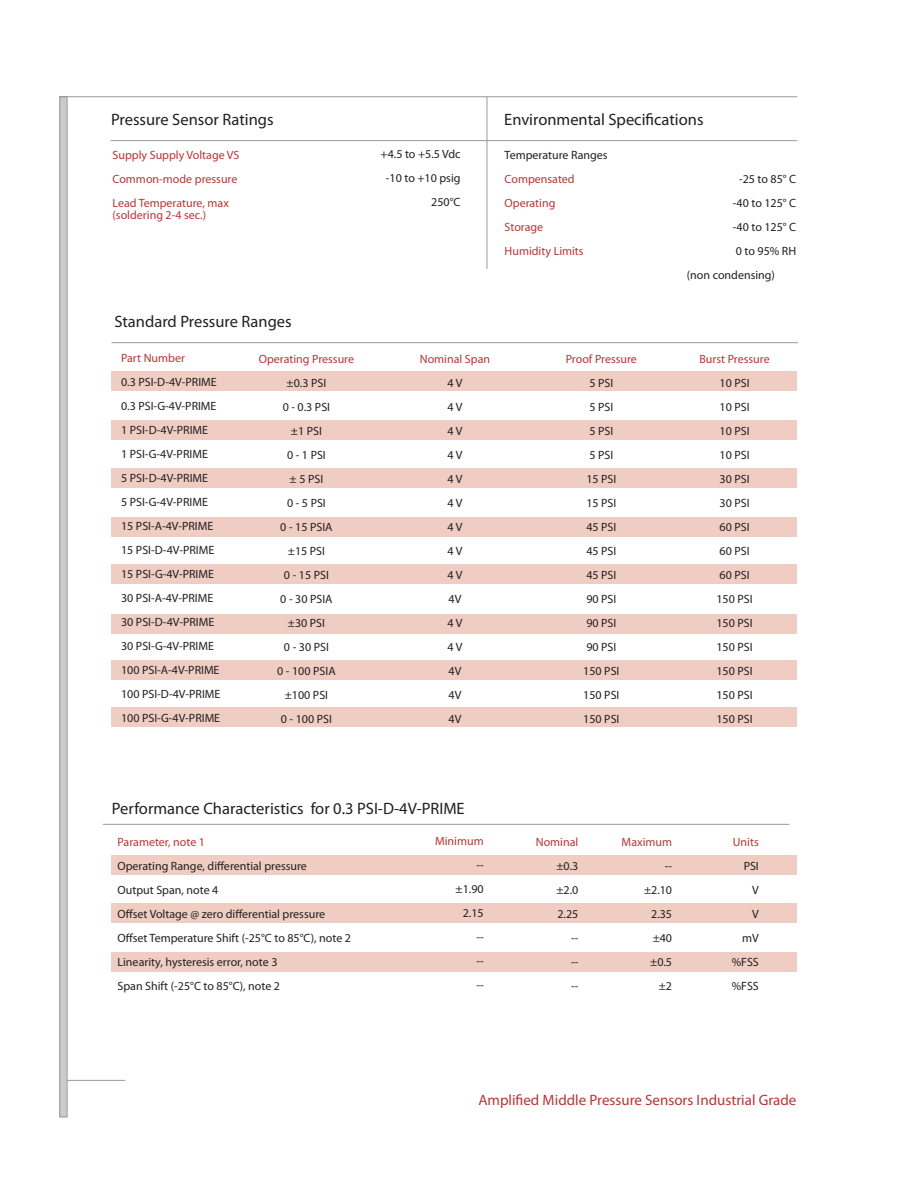
<style>
.page{position:relative;width:918px;height:1188px;background:#fff}
.page>*{position:absolute;margin:0;border:0;box-sizing:border-box;transform-origin:0 0}
.t1{font:16.5px "Myriad Pro";color:#231f20}
.t2{font:15px "Myriad Pro";color:#b83535}
.t3{font:12px/24px "Myriad Pro";color:#231f20;text-align:right}
.t4{font:12px/24px "Myriad Pro";color:#b83535}
</style>
<div class="page">
<div style="left:60px;top:97px;width:7px;height:1020px;background:#cbcbcb"></div>
<div style="left:59px;top:96px;width:9px;height:1021px;border:1px solid #9a9a9a"></div>
<hr style="left:67px;top:1080px;width:58px;height:1px;background:#9a9a9a">
<hr style="left:59px;top:96px;width:738px;height:1px;background:#9a9a9a">
<div style="left:111px;top:372px;width:686px;height:19px;background:#efcdc3"></div>
<div style="left:111px;top:469px;width:686px;height:19px;background:#efcdc3"></div>
<div style="left:111px;top:420px;width:686px;height:19px;background:#efcdc3"></div>
<div style="left:111px;top:517px;width:686px;height:20px;background:#efcdc3"></div>
<div style="left:111px;top:855px;width:686px;height:19px;background:#efcdc3"></div>
<div style="left:111px;top:952px;width:686px;height:19px;background:#efcdc3"></div>
<div style="left:111px;top:903px;width:686px;height:19px;background:#efcdc3"></div>
<div style="left:111px;top:564px;width:686px;height:19px;background:#efcdc3"></div>
<div style="left:111px;top:614px;width:686px;height:19px;background:#efcdc3"></div>
<div style="left:111px;top:661px;width:686px;height:19px;background:#efcdc3"></div>
<div style="left:111px;top:708px;width:686px;height:19px;background:#efcdc3"></div>
<hr style="left:111px;top:342px;width:687px;height:1px;background:#9a9a9a">
<hr style="left:487px;top:97px;width:1px;height:172px;background:#9a9a9a">
<hr style="left:111px;top:140px;width:686px;height:1px;background:#9a9a9a">
<hr style="left:103px;top:824px;width:686px;height:1px;background:#9a9a9a">
<h1 class="t1" style="left:111px;top:109px;width:164px">Pressure Sensor Ratings</h1>
<p class="t4" style="left:113px;top:144px;width:128px">Supply Supply Voltage VS<br>Common-mode pressure<br>Lead Temperature, max</p>
<p class="t4" style="left:113px;top:204px;width:95px">(soldering 2-4 sec.)</p>
<h1 class="t1" style="left:114px;top:311px;width:179px">Standard Pressure Ranges</h1>
<p class="t4" style="left:121px;top:346px;width:65px">Part Number</p>
<p class="t3" style="left:121px;top:370px;width:101px;text-align:left">0.3 PSI-D-4V-PRIME<br>0.3 PSI-G-4V-PRIME<br>1 PSI-D-4V-PRIME<br>1 PSI-G-4V-PRIME<br>5 PSI-D-4V-PRIME<br>5 PSI-G-4V-PRIME<br>15 PSI-A-4V-PRIME<br>15 PSI-D-4V-PRIME<br>15 PSI-G-4V-PRIME<br>30 PSI-A-4V-PRIME<br>30 PSI-D-4V-PRIME<br>30 PSI-G-4V-PRIME<br>100 PSI-A-4V-PRIME<br>100 PSI-D-4V-PRIME<br>100 PSI-G-4V-PRIME</p>
<p class="t4" style="left:259px;top:347px;width:97px">Operating Pressure</p>
<p class="t3" style="left:277px;top:371px;width:60px;text-align:center">±0.3 PSI<br>0 - 0.3 PSI ±1 PSI<br>0 - 1 PSI<br>± 5 PSI<br>0 - 5 PSI<br>0 - 15 PSIA ±15 PSI<br>0 - 15 PSI<br>0 - 30 PSIA ±30 PSI<br>0 - 30 PSI<br>0 - 100 PSIA ±100 PSI<br>0 - 100 PSI</p>
<p class="t3" style="left:381px;top:142px;width:82px">+4.5 to +5.5 Vdc -10 to +10 psig<br>250°C</p>
<h1 class="t1" style="left:504px;top:113px;width:201px">Environmental Specifications</h1>
<p class="t3" style="left:505px;top:144px;width:105px">Temperature Ranges</p>
<p class="t4" style="left:505px;top:168px;width:81px">Compensated<br>Operating<br>Storage<br>Humidity Limits</p>
<p class="t3" style="left:739px;top:167px;width:59px">-25 to 85° C</p>
<p class="t3" style="left:733px;top:191px;width:65px">-40 to 125° C</p>
<p class="t3" style="left:733px;top:215px;width:65px">-40 to 125° C</p>
<p class="t3" style="left:736px;top:240px;width:62px">0 to 95% RH</p>
<p class="t3" style="left:687px;top:264px;width:90px">(non condensing)</p>
<p class="t4" style="left:420px;top:348px;width:72px">Nominal Span</p>
<p class="t3" style="left:448px;top:372px;width:16px;text-align:justify">4 V 4 V 4 V 4 V 4 V 4 V 4 V 4 V 4 V 4V 4 V 4 V 4V 4V 4V</p>
<p class="t4" style="left:566px;top:347px;width:73px">Proof Pressure</p>
<p class="t3" style="left:583px;top:371px;width:38px;text-align:center">5 PSI<br>5 PSI<br>5 PSI<br>5 PSI<br>15 PSI<br>15 PSI<br>45 PSI<br>45 PSI<br>45 PSI<br>90 PSI<br>90 PSI<br>90 PSI<br>150 PSI<br>150 PSI<br>150 PSI</p>
<p class="t4" style="left:699px;top:347px;width:72px">Burst Pressure</p>
<p class="t3" style="left:716px;top:371px;width:38px;text-align:left">10 PSI<br>10 PSI<br>10 PSI<br>10 PSI<br>30 PSI<br>30 PSI<br>60 PSI<br>60 PSI<br>60 PSI<br>150 PSI<br>150 PSI<br>150 PSI<br>150 PSI<br>150 PSI<br>150 PSI</p>
<h1 class="t1" style="left:112px;top:798px;width:354px">Performance Characteristics for 0.3 PSI-D-4V-PRIME</h1>
<p class="t4" style="left:118px;top:829px;width:89px">Parameter, note 1</p>
<p class="t3" style="left:118px;top:853px;width:235px;text-align:left">Operating Range, differential pressure<br>Output Span, note 4<br>Offset Voltage @ zero differential pressure Offset Temperature Shift (-25°C to 85°C), note 2<br>Linearity, hysteresis error, note 3<br>Span Shift (-25°C to 85°C), note 2</p>
<p class="t4" style="left:435px;top:830px;width:50px">Minimum</p>
<p class="t3" style="left:456px;top:854px;width:30px">-- ±1.90<br>2.15 --<br>--<br>--</p>
<p class="t4" style="left:536px;top:831px;width:44px">Nominal</p>
<p class="t3" style="left:556px;top:855px;width:23px">±0.3 ±2.0<br>2.25 --<br>--<br>--</p>
<p class="t4" style="left:622px;top:831px;width:52px">Maximum</p>
<p class="t3" style="left:644px;top:855px;width:30px">-- ±2.10<br>2.35 ±40 ±0.5 ±2</p>
<p class="t4" style="left:733px;top:831px;width:27px">Units</p>
<p class="t3" style="left:732px;top:853px;width:29px">PSI<br>V<br>V<br>mV %FSS %FSS</p>
<p class="t2" style="left:478px;top:1090px;width:320px">Amplified Middle Pressure Sensors Industrial Grade</p>
</div>
